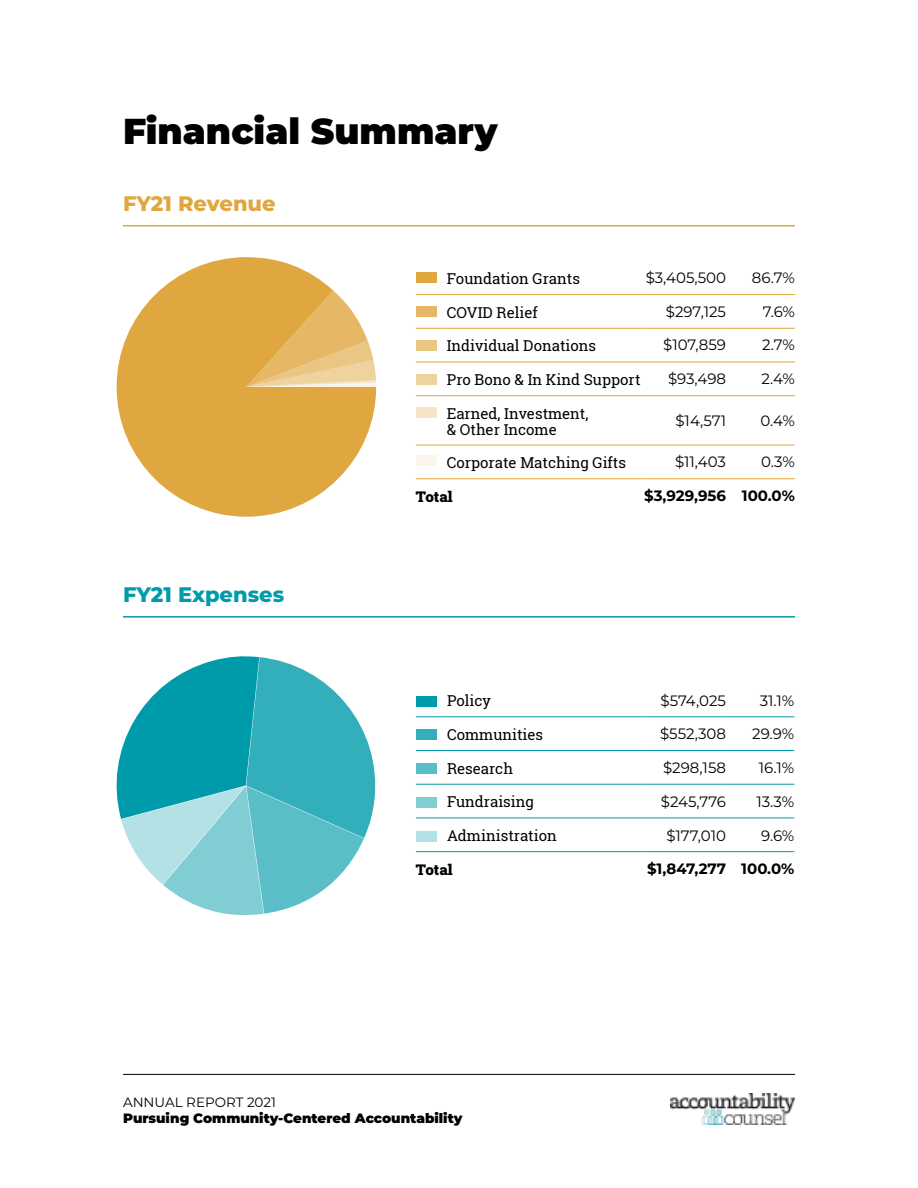
<style>
.page{position:relative;width:918px;height:1188px;background:#fff}
.page>*{position:absolute;margin:0;border:0;box-sizing:border-box;transform-origin:0 0}
.t1{font:900 36px "Montserrat";color:#000}
.t2{font:800 21px "Montserrat";color:#009baa}
.t3{font:800 21px "Montserrat";color:#e0a740}
.t4{font:15px/15.6px "Roboto Slab";color:#000}
.t5{font:15px "Montserrat";color:#000}
.t6{font:700 15px "Montserrat";color:#000}
.t7{font:900 15px "Roboto Slab";letter-spacing:-.005em;color:#000}
.t8{font:900 13.5px "Montserrat";color:#000}
.t9{font:13.5px "Montserrat";color:#000}
</style>
<div class="page">
<hr style="left:123px;top:225px;width:672px;height:1px;background:#e0a740">
<hr style="left:123px;top:616px;width:672px;height:2px;background:#009baa">
<hr style="left:416px;top:294px;width:31px;height:1px;background:#e0a740">
<hr style="left:447px;top:294px;width:197px;height:1px;background:#e0a740">
<hr style="left:644px;top:294px;width:82px;height:1px;background:#e0a740">
<hr style="left:726px;top:294px;width:69px;height:1px;background:#e0a740">
<hr style="left:416px;top:328px;width:31px;height:1px;background:#e0a740">
<hr style="left:447px;top:328px;width:197px;height:1px;background:#e0a740">
<hr style="left:644px;top:328px;width:82px;height:1px;background:#e0a740">
<hr style="left:726px;top:328px;width:69px;height:1px;background:#e0a740">
<hr style="left:416px;top:362px;width:31px;height:1px;background:#e0a740">
<hr style="left:447px;top:362px;width:197px;height:1px;background:#e0a740">
<hr style="left:644px;top:362px;width:82px;height:1px;background:#e0a740">
<hr style="left:726px;top:362px;width:69px;height:1px;background:#e0a740">
<hr style="left:416px;top:395px;width:31px;height:1px;background:#e0a740">
<hr style="left:447px;top:395px;width:197px;height:1px;background:#e0a740">
<hr style="left:644px;top:395px;width:82px;height:1px;background:#e0a740">
<hr style="left:726px;top:395px;width:69px;height:1px;background:#e0a740">
<hr style="left:416px;top:445px;width:31px;height:1px;background:#e0a740">
<hr style="left:447px;top:445px;width:197px;height:1px;background:#e0a740">
<hr style="left:644px;top:445px;width:82px;height:1px;background:#e0a740">
<hr style="left:726px;top:445px;width:69px;height:1px;background:#e0a740">
<hr style="left:416px;top:478px;width:31px;height:1px;background:#e0a740">
<hr style="left:447px;top:478px;width:197px;height:1px;background:#e0a740">
<hr style="left:644px;top:478px;width:82px;height:1px;background:#e0a740">
<hr style="left:726px;top:478px;width:69px;height:1px;background:#e0a740">
<div style="left:416px;top:273px;width:20px;height:10px;background:#e0a740"></div>
<div style="left:416px;top:306px;width:20px;height:11px;background:#e6b866"></div>
<div style="left:416px;top:340px;width:20px;height:10px;background:#eac683"></div>
<div style="left:416px;top:374px;width:20px;height:10px;background:#efd39f"></div>
<div style="left:416px;top:408px;width:20px;height:10px;background:#f5e4c6"></div>
<div style="left:416px;top:455px;width:20px;height:11px;background:#fbf6ec"></div>
<hr style="left:416px;top:716px;width:31px;height:1px;background:#009baa">
<hr style="left:447px;top:716px;width:196px;height:1px;background:#009baa">
<hr style="left:643px;top:716px;width:83px;height:1px;background:#009baa">
<hr style="left:726px;top:716px;width:68px;height:1px;background:#009baa">
<hr style="left:416px;top:750px;width:31px;height:1px;background:#009baa">
<hr style="left:447px;top:750px;width:196px;height:1px;background:#009baa">
<hr style="left:643px;top:750px;width:83px;height:1px;background:#009baa">
<hr style="left:726px;top:750px;width:68px;height:1px;background:#009baa">
<hr style="left:416px;top:784px;width:31px;height:1px;background:#009baa">
<hr style="left:447px;top:784px;width:196px;height:1px;background:#009baa">
<hr style="left:643px;top:784px;width:83px;height:1px;background:#009baa">
<hr style="left:726px;top:784px;width:68px;height:1px;background:#009baa">
<hr style="left:416px;top:818px;width:31px;height:1px;background:#009baa">
<hr style="left:447px;top:818px;width:196px;height:1px;background:#009baa">
<hr style="left:643px;top:818px;width:83px;height:1px;background:#009baa">
<hr style="left:726px;top:818px;width:68px;height:1px;background:#009baa">
<hr style="left:416px;top:851px;width:31px;height:1px;background:#009baa">
<hr style="left:447px;top:851px;width:196px;height:1px;background:#009baa">
<hr style="left:643px;top:851px;width:83px;height:1px;background:#009baa">
<hr style="left:726px;top:851px;width:68px;height:1px;background:#009baa">
<div style="left:416px;top:696px;width:20px;height:10px;background:#009baa"></div>
<div style="left:416px;top:730px;width:20px;height:10px;background:#33afbb"></div>
<div style="left:416px;top:764px;width:20px;height:10px;background:#5abec8"></div>
<div style="left:416px;top:797px;width:20px;height:10px;background:#80cdd4"></div>
<div style="left:416px;top:831px;width:20px;height:10px;background:#b3e1e5"></div>
<img style="left:671px;top:1094px;width:123px;height:30px">
<hr style="left:123px;top:1074px;width:672px;height:1px;background:#000">
<svg style="left:117px;top:257px;width:259px;height:260px;fill:#e0a740"></svg>
<svg style="left:116px;top:656px;width:260px;height:260px"></svg>
<h1 class="t1" style="left:123px;top:104px;width:376px">Financial Summary</h1>
<h2 class="t3" style="left:123px;top:188px;width:154px">FY21 Revenue</h2>
<h2 class="t2" style="left:123px;top:579px;width:163px">FY21 Expenses</h2>
<p class="t4" style="left:447px;top:271px;width:135px">Foundation Grants</p>
<p class="t5" style="left:646px;top:267px;width:82px">$3,405,500</p>
<p class="t5" style="left:752px;top:267px;width:45px">86.7%</p>
<p class="t4" style="left:447px;top:304px;width:93px">COVID Relief</p>
<p class="t5" style="left:666px;top:301px;width:62px">$297,125</p>
<p class="t5" style="left:763px;top:301px;width:34px">7.6%</p>
<p class="t4" style="left:447px;top:338px;width:151px">Individual Donations</p>
<p class="t5" style="left:663px;top:335px;width:64px">$107,859</p>
<p class="t5" style="left:762px;top:335px;width:34px">2.7%</p>
<p class="t4" style="left:447px;top:372px;width:195px">Pro Bono &amp; In Kind Support</p>
<p class="t5" style="left:668px;top:368px;width:60px">$93,498</p>
<p class="t5" style="left:761px;top:368px;width:35px">2.4%</p>
<p class="t4" style="left:447px;top:406px;width:143px">Earned, Investment, &amp; Other Income</p>
<p class="t5" style="left:676px;top:410px;width:52px">$14,571</p>
<p class="t5" style="left:760px;top:410px;width:36px">0.4%</p>
<p class="t4" style="left:447px;top:455px;width:181px">Corporate Matching Gifts</p>
<p class="t5" style="left:675px;top:451px;width:53px">$11,403</p>
<p class="t5" style="left:761px;top:451px;width:35px">0.3%</p>
<p class="t7" style="left:416px;top:486px;width:38px">Total</p>
<p class="t6" style="left:644px;top:485px;width:152px">$3,929,956 100.0%</p>
<p class="t4" style="left:447px;top:693px;width:45px">Policy</p>
<p class="t5" style="left:661px;top:690px;width:67px">$574,025</p>
<p class="t5" style="left:760px;top:690px;width:36px">31.1%</p>
<p class="t4" style="left:447px;top:727px;width:98px">Communities</p>
<p class="t5" style="left:660px;top:724px;width:68px">$552,308</p>
<p class="t5" style="left:752px;top:724px;width:44px">29.9%</p>
<p class="t4" style="left:447px;top:760px;width:68px">Research</p>
<p class="t5" style="left:663px;top:758px;width:65px">$298,158</p>
<p class="t5" style="left:759px;top:758px;width:37px">16.1%</p>
<p class="t4" style="left:447px;top:794px;width:88px">Fundraising</p>
<p class="t5" style="left:661px;top:791px;width:67px">$245,776</p>
<p class="t5" style="left:756px;top:791px;width:39px">13.3%</p>
<p class="t4" style="left:447px;top:828px;width:111px">Administration</p>
<p class="t5" style="left:666px;top:825px;width:61px">$177,010</p>
<p class="t5" style="left:761px;top:825px;width:35px">9.6%</p>
<p class="t7" style="left:416px;top:859px;width:38px">Total</p>
<p class="t6" style="left:647px;top:858px;width:149px">$1,847,277 100.0%</p>
<p class="t9" style="left:123px;top:1093px;width:155px">ANNUAL REPORT 2021</p>
<p class="t8" style="left:123px;top:1108px;width:341px">Pursuing Community-Centered Accountability</p>
</div>
